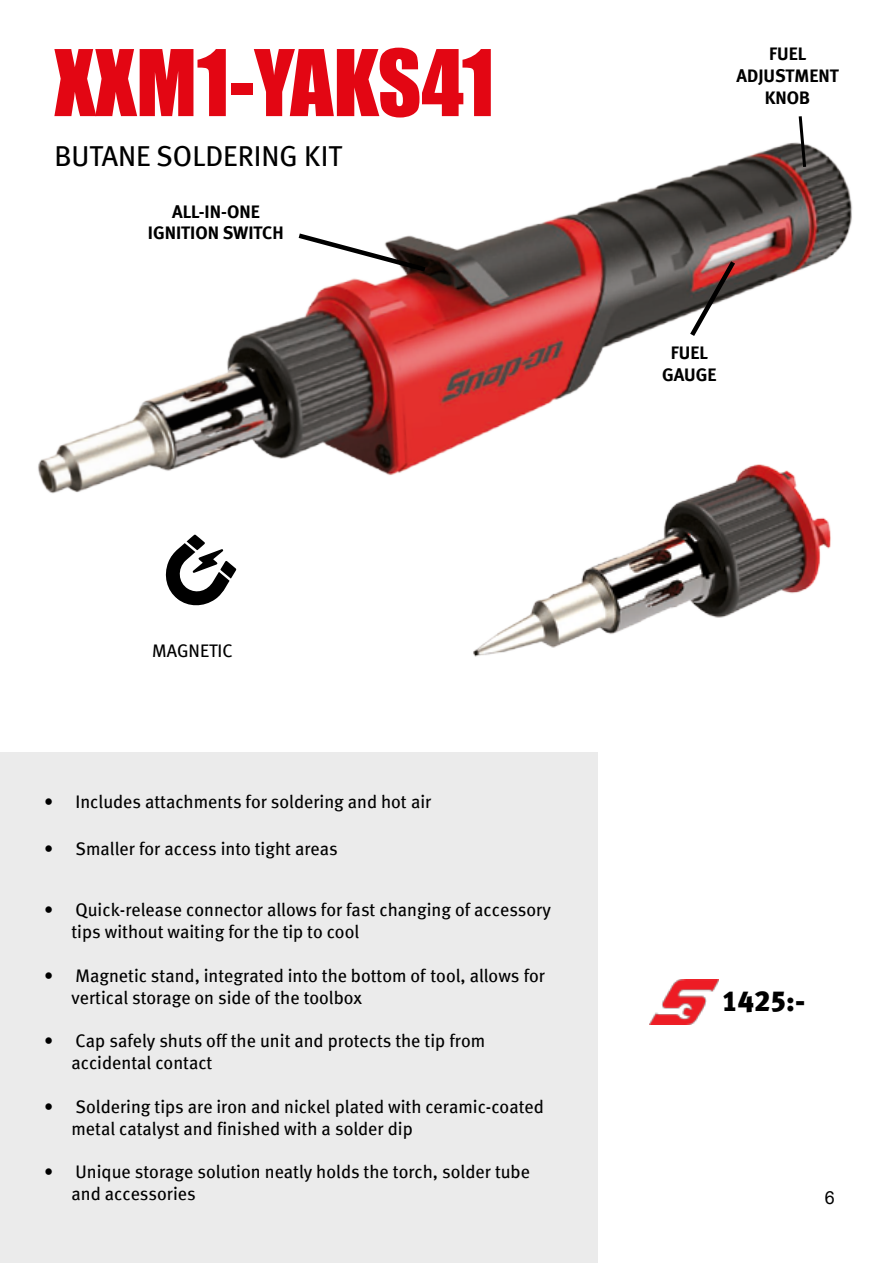
<style>
.page{position:relative;width:893px;height:1263px;background:#fff}
.page>*{position:absolute;margin:0;border:0;box-sizing:border-box;transform-origin:0 0}
.t1{font:84.9px "Impact";color:#e30613}
.t2{font:28.8px "Meta Book LF";color:#000}
.t3{font:28.8px "Meta Black LF";color:#000}
.t4{font:18.15px/21.8px "Meta Book LF";color:#000}
.t5{font:18.15px/21.8px "Meta Bold LF";color:#000;text-align:center}
.t6{font:18px "Arial";color:#000}
</style>
<div class="page">
<div style="left:0;top:752px;width:597px;height:511px;background:#ebebeb"></div>
<img style="left:650px;top:979px;width:68px;height:45px">
<img style="left:38px;top:142px;width:815px;height:352px">
<svg style="left:686px;top:256px;width:53px;height:85px"></svg>
<svg style="left:797px;top:116px;width:11px;height:54px"></svg>
<svg style="left:294px;top:230px;width:136px;height:45px"></svg>
<svg style="left:165px;top:535px;width:71px;height:71px"></svg>
<img style="left:385px;top:421px;width:468px;height:236px">
<h1 class="t1" style="left:54px;top:17px;width:441px">XXM1-YAKS41</h1>
<h2 class="t2" style="left:54px;top:139px;width:289px">BUTANE SOLDERING KIT</h2>
<p class="t5" style="left:148px;top:200px;width:137px">ALL-IN-ONE<br>IGNITION SWITCH</p>
<p class="t4" style="left:152px;top:640px;width:82px">MAGNETIC</p>
<p class="t4" style="left:44px;top:790px;width:389px">• Includes attachments for soldering and hot air</p>
<p class="t4" style="left:44px;top:837px;width:295px">• Smaller for access into tight areas</p>
<p class="t4" style="left:71px;top:899px;width:481px;text-indent:-27px">• Quick-release connector allows for fast changing of accessory tips without waiting for the tip to cool</p>
<p class="t4" style="left:72px;top:964px;width:475px;text-indent:-27px">• Magnetic stand, integrated into the bottom of tool, allows for vertical storage on side of the toolbox</p>
<p class="t4" style="left:72px;top:1030px;width:415px;text-indent:-27px">• Cap safely shuts off the unit and protects the tip from accidental contact</p>
<p class="t4" style="left:72px;top:1095px;width:474px;text-indent:-27px">• Soldering tips are iron and nickel plated with ceramic-coated metal catalyst and finished with a solder dip</p>
<p class="t4" style="left:72px;top:1161px;width:460px;text-indent:-27px">• Unique storage solution neatly holds the torch, solder tube and accessories</p>
<p class="t5" style="left:736px;top:43px;width:104px">FUEL<br>ADJUSTMENT<br>KNOB</p>
<p class="t5" style="left:662px;top:342px;width:56px">FUEL<br>GAUGE</p>
<h2 class="t3" style="left:722px;top:984px;width:85px">1425:-</h2>
<p class="t6" style="left:825px;top:1185px;width:12px">6</p>
</div>
